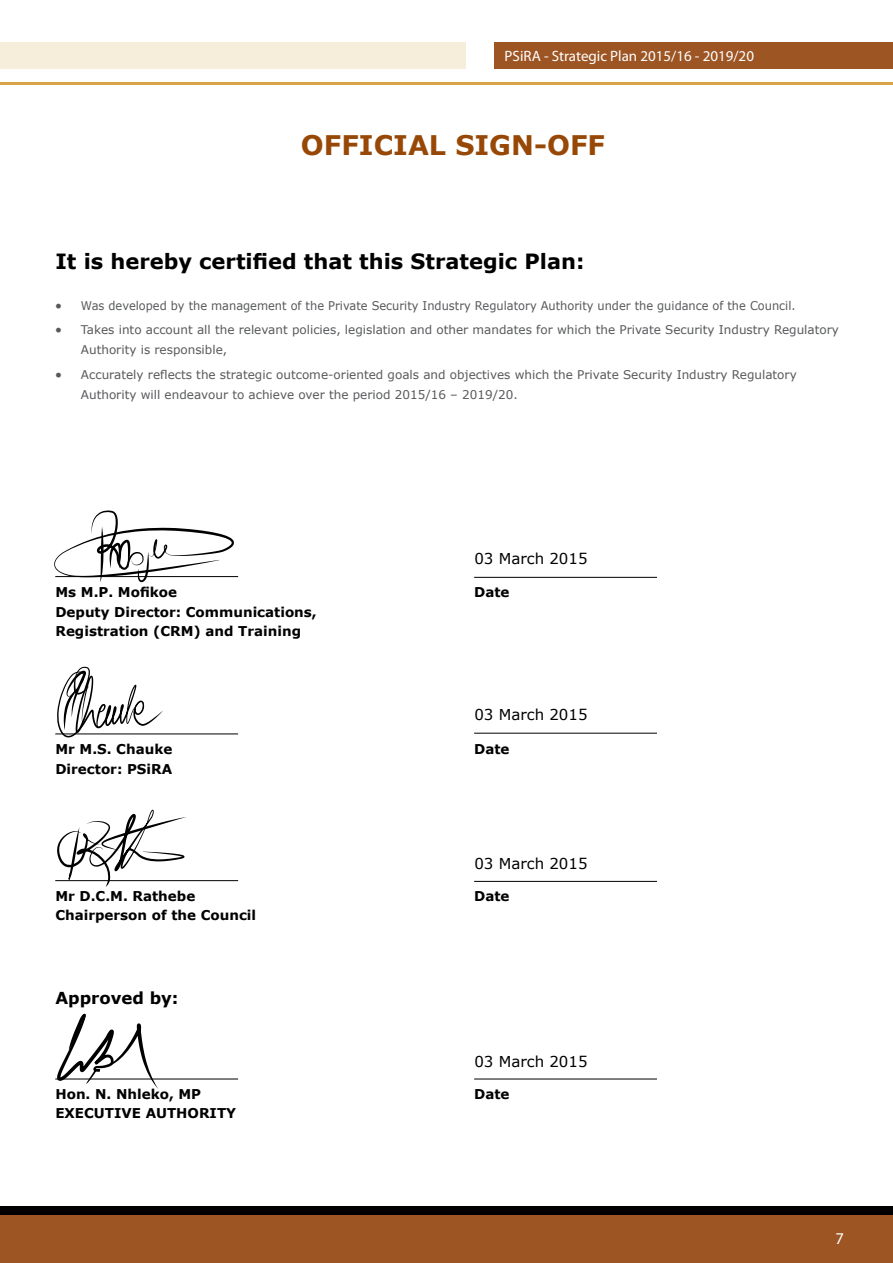
<style>
.page{position:relative;width:893px;height:1263px;background:#fff}
.page>*{position:absolute;margin:0;border:0;box-sizing:border-box;transform-origin:0 0}
.t1{font:700 27px "Verdana";color:#984806}
.t2{font:700 21px "Verdana";color:#000}
.t3{font:700 16.5px "Verdana";color:#000}
.t4{font:16.5px "Myriad Pro";color:#fff}
.t5{font:15px "Verdana";color:#000}
.t6{font:15px "Myriad Pro";color:#fff}
.t7{font:700 13.5px/19.5px "Verdana";color:#000}
.t8{font:12px/20.2px "Verdana";color:#58595b}
.t9{font:12px "Verdana";color:#58595b;scale:.95 1}
</style>
<div class="page">
<div style="left:0;top:1213px;width:893px;height:50px;background:#9d5524"></div>
<div style="left:0;top:1206px;width:893px;height:9px;background:#000"></div>
<hr style="left:0;top:83px;width:893px;height:2px;background:#d8a448">
<div style="left:494px;top:42px;width:399px;height:26px;background:#9d5524"></div>
<div style="left:0;top:42px;width:466px;height:26px;background:#f7eddb"></div>
<hr style="left:55px;top:576px;width:183px;height:1px;background:#000">
<hr style="left:55px;top:733px;width:183px;height:1px;background:#000">
<hr style="left:55px;top:880px;width:183px;height:1px;background:#000">
<hr style="left:55px;top:1079px;width:183px;height:1px;background:#000">
<hr style="left:474px;top:577px;width:183px;height:1px;background:#000">
<hr style="left:474px;top:733px;width:183px;height:1px;background:#000">
<hr style="left:474px;top:881px;width:183px;height:1px;background:#000">
<hr style="left:474px;top:1079px;width:183px;height:1px;background:#000">
<svg style="left:57px;top:667px;width:106px;height:70px"></svg>
<svg style="left:54px;top:510px;width:180px;height:72px"></svg>
<svg style="left:56px;top:810px;width:131px;height:77px"></svg>
<svg style="left:57px;top:1014px;width:101px;height:75px"></svg>
<p class="t6" style="left:505px;top:47px;width:251px">PSiRA - Strategic Plan 2015/16 - 2019/20</p>
<h1 class="t1" style="left:301px;top:127px;width:306px">OFFICIAL SIGN-OFF</h1>
<h2 class="t2" style="left:55px;top:248px;width:530px">It is hereby certified that this Strategic Plan:</h2>
<p class="t9" style="left:55px;top:298px;width:781px">• Was developed by the management of the Private Security Industry Regulatory Authority under the guidance of the Council.</p>
<p class="t8" style="left:81px;top:319px;width:760px;text-indent:-26px">• Takes into account all the relevant policies, legislation and other mandates for which the Private Security Industry Regulatory<br>Authority is responsible,</p>
<p class="t8" style="left:81px;top:364px;width:717px;text-indent:-26px">• Accurately reflects the strategic outcome-oriented goals and objectives which the Private Security Industry Regulatory<br>Authority will endeavour to achieve over the period 2015/16 – 2019/20.</p>
<p class="t5" style="left:474px;top:549px;width:115px">03 March 2015</p>
<p class="t7" style="left:55px;top:582px;width:263px">Ms M.P. Mofikoe<br>Deputy Director: Communications,<br>Registration (CRM) and Training</p>
<p class="t7" style="left:474px;top:582px;width:37px">Date</p>
<p class="t5" style="left:474px;top:705px;width:115px">03 March 2015</p>
<p class="t7" style="left:55px;top:739px;width:118px">Mr M.S. Chauke<br>Director: PSiRA</p>
<p class="t7" style="left:474px;top:739px;width:37px">Date</p>
<p class="t5" style="left:474px;top:854px;width:115px">03 March 2015</p>
<p class="t7" style="left:55px;top:885px;width:202px">Mr D.C.M. Rathebe<br>Chairperson of the Council</p>
<p class="t7" style="left:474px;top:885px;width:37px">Date</p>
<h3 class="t3" style="left:55px;top:987px;width:125px">Approved by:</h3>
<p class="t5" style="left:474px;top:1052px;width:115px">03 March 2015</p>
<p class="t7" style="left:55px;top:1084px;width:182px">Hon. N. Nhleko, MP<br>EXECUTIVE AUTHORITY</p>
<p class="t7" style="left:474px;top:1084px;width:37px">Date</p>
<h3 class="t4" style="left:836px;top:1229px;width:10px">7</h3>
</div>
